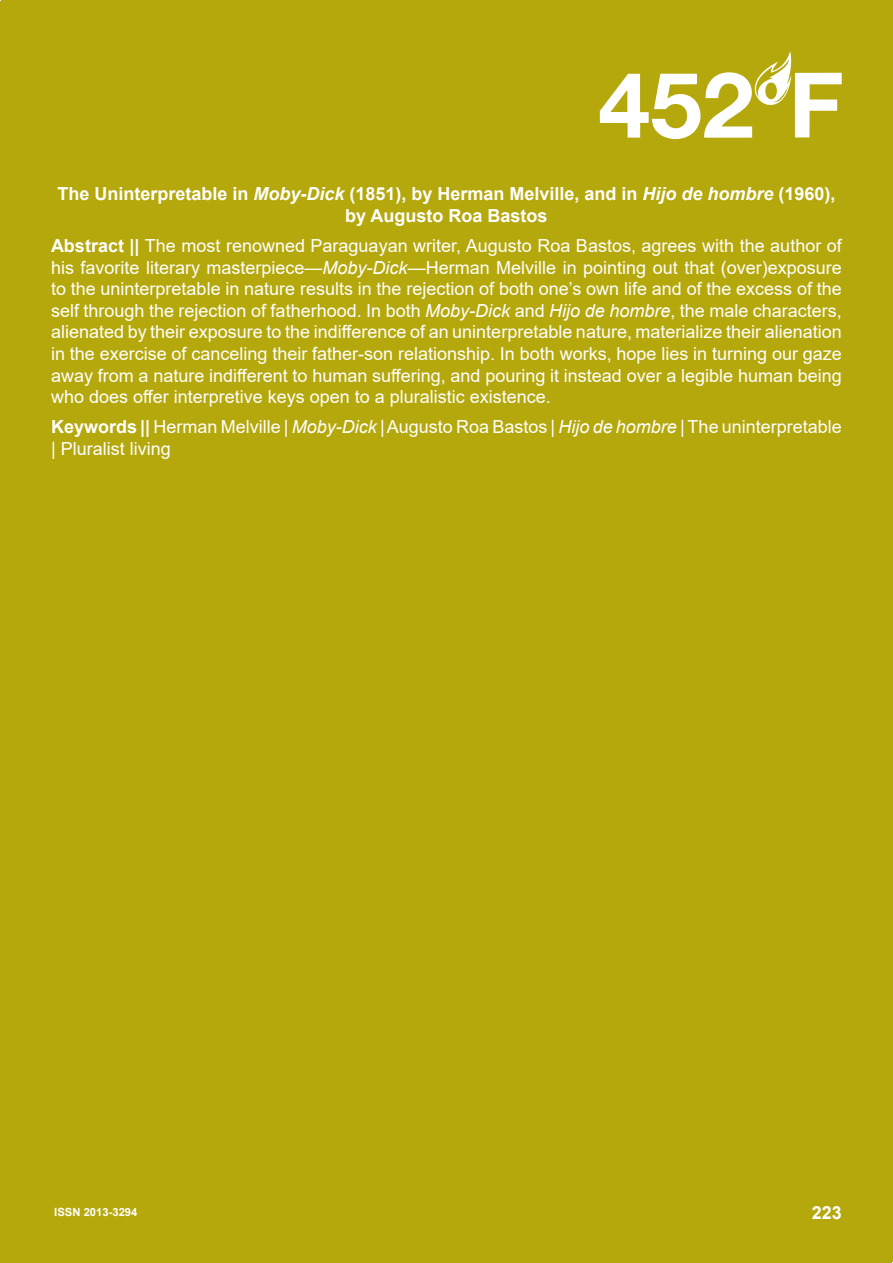
<style>
.page{position:relative;width:893px;height:1263px;background:#fff}
.page>*{position:absolute;margin:0;border:0;box-sizing:border-box;transform-origin:0 0}
.t1{font:18px/21.6px "Arial";color:#fff;text-align:justify}
.t2{font:700 18px/21.6px "Arial";color:#fff;text-align:center}
.t3{font:700 11.25px "Arial";color:#fff}
.s1{font-style:italic}
.s2{font-weight:700}
</style>
<div class="page">
<div style="left:1px;top:1px;width:891px;height:1261px;background:#b5a80c"></div>
<svg style="left:600px;top:51px;width:242px;height:88px"></svg>
<p class="t2" style="left:57px;top:183px;width:780px">The Uninterpretable in <span class="s1">Moby-Dick</span> (1851), by Herman Melville, and in <span class="s1">Hijo de hombre</span> (1960), by Augusto Roa Bastos</p>
<p class="t1" style="left:51px;top:235px;width:792px"><span class="s2">Abstract ||</span> The most renowned Paraguayan writer, Augusto Roa Bastos, agrees with the author of his favorite literary masterpiece—<span class="s1">Moby-Dick</span>—Herman Melville in pointing out that (over)exposure to the uninterpretable in nature results in the rejection of both one’s own life and of the excess of the self through the rejection of fatherhood. In both <span class="s1">Moby-Dick</span> and <span class="s1">Hijo de hombre</span>, the male characters, alienated by their exposure to the indifference of an uninterpretable nature, materialize their alienation in the exercise of canceling their father-son relationship. In both works, hope lies in turning our gaze away from a nature indifferent to human suffering, and pouring it instead over a legible human being who does offer interpretive keys open to a pluralistic existence.</p>
<p class="t1" style="left:51px;top:416px;width:792px"><span class="s2">Keywords ||</span> Herman Melville | <span class="s1">Moby-Dick</span> | Augusto Roa Bastos | <span class="s1">Hijo de hombre</span> | The uninterpretable | Pluralist living</p>
<p class="t3" style="left:54px;top:1204px;width:85px">ISSN 2013-3294</p>
<p class="t2" style="left:812px;top:1202px;width:32px">223</p>
</div>
